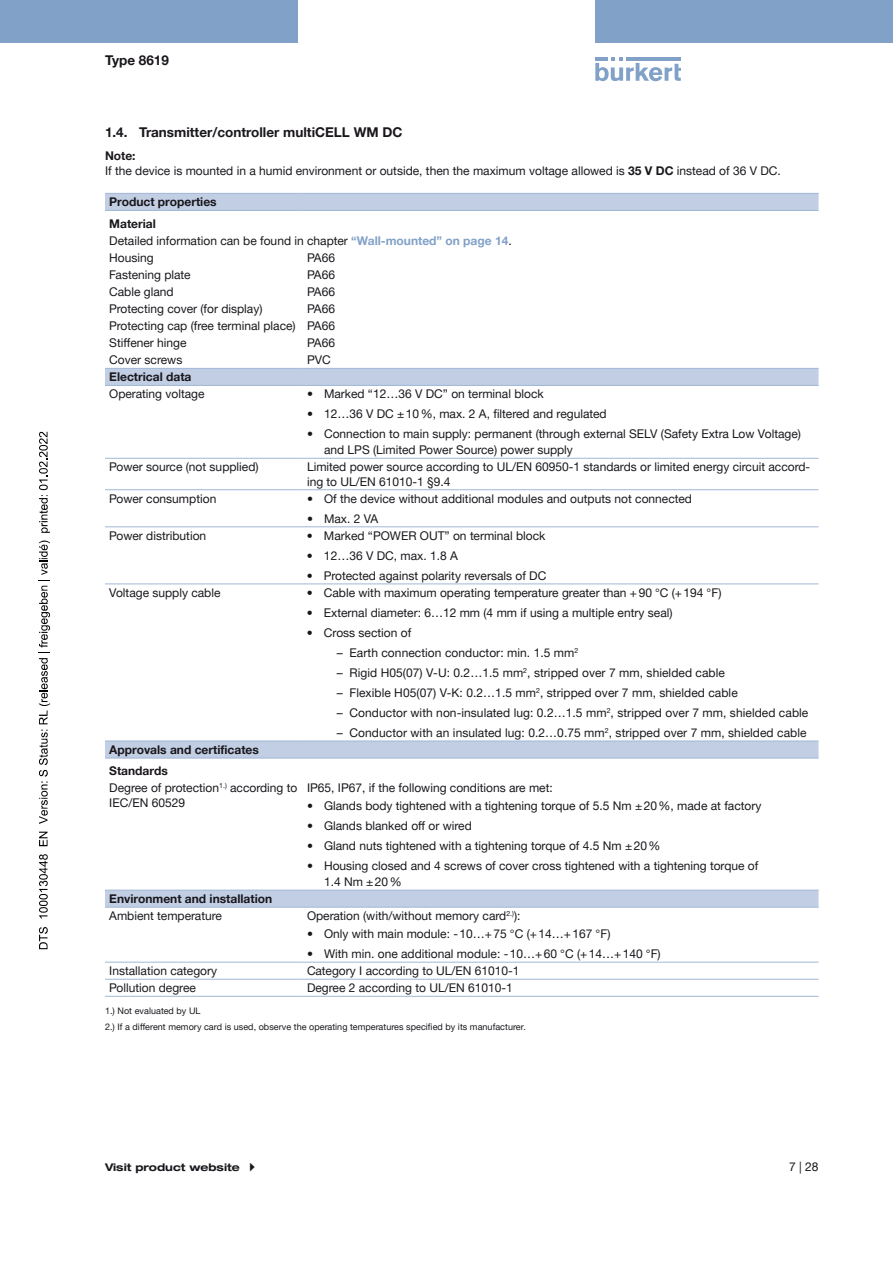
<style>
.page{position:relative;width:893px;height:1263px;background:#fff}
.page>*{position:absolute;margin:0;border:0;box-sizing:border-box;transform-origin:0 0}
.t1{font:700 13.5px "Helvetica Neue LTW1 G";color:#1a171c}
.t2{font:12px/14.4px "Helvetica Neue LTW1 G";color:#1a171c}
.t3{font:700 12px/21.3px "Helvetica Neue LTW1 G";color:#1a171c}
.t4{font:700 expanded 10.5px "Helvetica Neue LTW1 G";color:#1a171c}
.t5{font:9px/15.8px "Helvetica Neue LTW1 G";letter-spacing:.005em;color:#1a171c}
.s1{font-weight:700}
.s2{font-weight:700;color:#81a1c8}
</style>
<div class="page">
<svg style="left:595px;top:57px;width:86px;height:24px"></svg>
<hr style="left:626px;top:57px;width:55px;height:4px;background:#81a1c8">
<div style="left:0;top:0;width:298px;height:42px;background:#81a1c8"></div>
<div style="left:595px;top:0;width:298px;height:42px;background:#81a1c8"></div>
<svg style="left:105px;top:194px;width:714px;height:713px"></svg>
<hr style="left:105px;top:890px;width:198px;height:1px;background:#a1b7d6">
<hr style="left:303px;top:890px;width:516px;height:1px;background:#a1b7d6">
<hr style="left:105px;top:193px;width:198px;height:1px;background:#a1b7d6">
<hr style="left:303px;top:193px;width:516px;height:1px;background:#a1b7d6">
<hr style="left:105px;top:526px;width:198px;height:1px;background:#a1b7d6">
<hr style="left:303px;top:526px;width:516px;height:1px;background:#a1b7d6">
<hr style="left:105px;top:385px;width:198px;height:1px;background:#a1b7d6">
<hr style="left:303px;top:385px;width:516px;height:1px;background:#a1b7d6">
<hr style="left:105px;top:584px;width:198px;height:1px;background:#a1b7d6">
<hr style="left:303px;top:584px;width:516px;height:1px;background:#a1b7d6">
<hr style="left:105px;top:368px;width:198px;height:1px;background:#a1b7d6">
<hr style="left:303px;top:368px;width:516px;height:1px;background:#a1b7d6">
<hr style="left:105px;top:741px;width:198px;height:1px;background:#a1b7d6">
<hr style="left:303px;top:741px;width:516px;height:1px;background:#a1b7d6">
<hr style="left:105px;top:758px;width:198px;height:1px;background:#a1b7d6">
<hr style="left:303px;top:758px;width:516px;height:1px;background:#a1b7d6">
<hr style="left:105px;top:907px;width:198px;height:1px;background:#a1b7d6">
<hr style="left:303px;top:907px;width:516px;height:1px;background:#a1b7d6">
<hr style="left:105px;top:962px;width:198px;height:1px;background:#a1b7d6">
<hr style="left:303px;top:962px;width:516px;height:1px;background:#a1b7d6">
<hr style="left:105px;top:979px;width:198px;height:1px;background:#a1b7d6">
<hr style="left:303px;top:979px;width:516px;height:1px;background:#a1b7d6">
<hr style="left:105px;top:210px;width:198px;height:1px;background:#a1b7d6">
<hr style="left:303px;top:210px;width:516px;height:1px;background:#a1b7d6">
<hr style="left:105px;top:489px;width:198px;height:1px;background:#a1b7d6">
<hr style="left:303px;top:489px;width:516px;height:1px;background:#a1b7d6">
<hr style="left:105px;top:458px;width:198px;height:1px;background:#a1b7d6">
<hr style="left:303px;top:458px;width:516px;height:1px;background:#a1b7d6">
<hr style="left:105px;top:996px;width:198px;height:1px;background:#a1b7d6">
<hr style="left:303px;top:996px;width:516px;height:1px;background:#a1b7d6">
<svg style="left:39px;top:927px;width:9px;height:22px"></svg>
<svg style="left:39px;top:854px;width:9px;height:64px"></svg>
<svg style="left:39px;top:832px;width:9px;height:14px"></svg>
<svg style="left:39px;top:540px;width:11px;height:284px"></svg>
<svg style="left:39px;top:432px;width:11px;height:101px"></svg>
<p class="t1" style="left:105px;top:52px;width:65px">Type 8619</p>
<p class="t1" style="left:105px;top:124px;width:299px">1.4. Transmitter/controller multiCELL WM DC</p>
<p class="t2" style="left:105px;top:149px;width:677px"><span class="s1">Note:<br></span>If the device is mounted in a humid environment or outside, then the maximum voltage allowed is <span class="s1">35 V DC</span> instead of 36 V DC.</p>
<p class="t3" style="left:109px;top:191px;width:109px">Product properties<br>Material</p>
<p class="t2" style="left:109px;top:232px;width:404px;line-height:17.1px">Detailed information can be found in chapter <span class="s2">“Wall-mounted” on page 14</span>.<br>Housing</p>
<p class="t2" style="left:307px;top:250px;width:30px">PA66</p>
<p class="t2" style="left:109px;top:267px;width:83px">Fastening plate</p>
<p class="t2" style="left:307px;top:267px;width:30px">PA66</p>
<p class="t2" style="left:109px;top:284px;width:66px">Cable gland</p>
<p class="t2" style="left:307px;top:284px;width:30px">PA66</p>
<p class="t2" style="left:109px;top:301px;width:155px">Protecting cover (for display)</p>
<p class="t2" style="left:109px;top:300px;width:227px;line-height:17.1px;text-align:justify;text-indent:198px">PA66<br>Protecting cap (free terminal place) PA66<br>Stiffener hinge</p>
<p class="t2" style="left:307px;top:335px;width:30px">PA66</p>
<p class="t2" style="left:109px;top:353px;width:75px">Cover screws</p>
<p class="t2" style="left:307px;top:353px;width:25px">PVC</p>
<p class="t3" style="left:109px;top:366px;width:84px">Electrical data</p>
<p class="t2" style="left:109px;top:387px;width:97px">Operating voltage</p>
<p class="t2" style="left:307px;top:387px;width:238px">• Marked “12…36 V DC” on terminal block</p>
<p class="t2" style="left:307px;top:407px;width:301px">• 12…36 V DC ±10%, max. 2 A, filtered and regulated</p>
<p class="t2" style="left:324px;top:426px;width:478px;line-height:15.8px;text-indent:-17px">• Connection to main supply: permanent (through external SELV (Safety Extra Low Voltage) and LPS (Limited Power Source) power supply</p>
<p class="t2" style="left:109px;top:460px;width:151px">Power source (not supplied)</p>
<p class="t2" style="left:307px;top:460px;width:505px">Limited power source according to UL/EN 60950‑1 standards or limited energy circuit accord&shy;ing to UL/EN 61010‑1 §9.4</p>
<p class="t2" style="left:109px;top:491px;width:109px">Power consumption</p>
<p class="t2" style="left:307px;top:491px;width:386px">• Of the device without additional modules and outputs not connected</p>
<p class="t2" style="left:307px;top:511px;width:73px">• Max. 2 VA</p>
<p class="t2" style="left:109px;top:528px;width:99px">Power distribution</p>
<p class="t2" style="left:307px;top:528px;width:240px">• Marked “POWER OUT” on terminal block</p>
<p class="t2" style="left:307px;top:548px;width:152px">• 12…36 V DC, max. 1.8 A</p>
<p class="t2" style="left:307px;top:568px;width:241px">• Protected against polarity reversals of DC</p>
<p class="t2" style="left:109px;top:585px;width:113px">Voltage supply cable</p>
<p class="t2" style="left:307px;top:585px;width:416px">• Cable with maximum operating temperature greater than +90 °C (+194 °F)</p>
<p class="t2" style="left:307px;top:605px;width:367px">• External diameter: 6…12 mm (4 mm if using a multiple entry seal)</p>
<p class="t2" style="left:307px;top:625px;width:106px">• Cross section of</p>
<p class="t2" style="left:337px;top:645px;width:243px">– Earth connection conductor: min. 1.5 mm<sup>2</sup></p>
<p class="t2" style="left:337px;top:665px;width:390px">– Rigid H05(07) V-U: 0.2…1.5 mm<sup>2</sup>, stripped over 7 mm, shielded cable</p>
<p class="t2" style="left:337px;top:685px;width:403px">– Flexible H05(07) V-K: 0.2…1.5 mm<sup>2</sup>, stripped over 7 mm, shielded cable</p>
<p class="t2" style="left:337px;top:705px;width:473px">– Conductor with non-insulated lug: 0.2…1.5 mm<sup>2</sup>, stripped over 7 mm, shielded cable</p>
<p class="t2" style="left:337px;top:725px;width:471px">– Conductor with an insulated lug: 0.2…0.75 mm<sup>2</sup>, stripped over 7 mm, shielded cable</p>
<p class="t3" style="left:109px;top:739px;width:151px">Approvals and certificates<br>Standards</p>
<p class="t2" style="left:109px;top:781px;width:190px">Degree of protection<sup>1.)</sup> according to<br>IEC/EN 60529</p>
<p class="t2" style="left:307px;top:781px;width:247px">IP65, IP67, if the following conditions are met:</p>
<p class="t2" style="left:307px;top:798px;width:456px">• Glands body tightened with a tightening torque of 5.5 Nm ±20%, made at factory</p>
<p class="t2" style="left:307px;top:818px;width:166px">• Glands blanked off or wired</p>
<p class="t2" style="left:307px;top:838px;width:355px">• Gland nuts tightened with a tightening torque of 4.5 Nm ±20%</p>
<p class="t2" style="left:324px;top:858px;width:436px;line-height:15.8px;text-indent:-17px">• Housing closed and 4 screws of cover cross tightened with a tightening torque of<br>1.4 Nm ±20%</p>
<p class="t3" style="left:109px;top:888px;width:164px">Environment and installation</p>
<p class="t2" style="left:109px;top:908px;width:114px">Ambient temperature</p>
<p class="t2" style="left:307px;top:908px;width:215px">Operation (with/without memory card<sup>2.)</sup>):</p>
<p class="t2" style="left:307px;top:926px;width:305px">• Only with main module: -10…+75 °C (+14…+167 °F)</p>
<p class="t2" style="left:307px;top:946px;width:355px">• With min. one additional module: -10…+60 °C (+14…+140 °F)</p>
<p class="t2" style="left:109px;top:963px;width:109px">Installation category</p>
<p class="t2" style="left:307px;top:963px;width:214px">Category I according to UL/EN 61010‑1</p>
<p class="t2" style="left:109px;top:980px;width:88px">Pollution degree</p>
<p class="t2" style="left:307px;top:980px;width:207px">Degree 2 according to UL/EN 61010‑1</p>
<p class="t5" style="left:105px;top:1003px;width:422px">1.) Not evaluated by UL<br>2.) If a different memory card is used, observe the operating temperatures specified by its manufacturer.</p>
<p class="t4" style="left:105px;top:1161px;width:136px">Visit product website</p>
<p class="t2" style="left:789px;top:1159px;width:31px">7 | 28</p>
</div>
